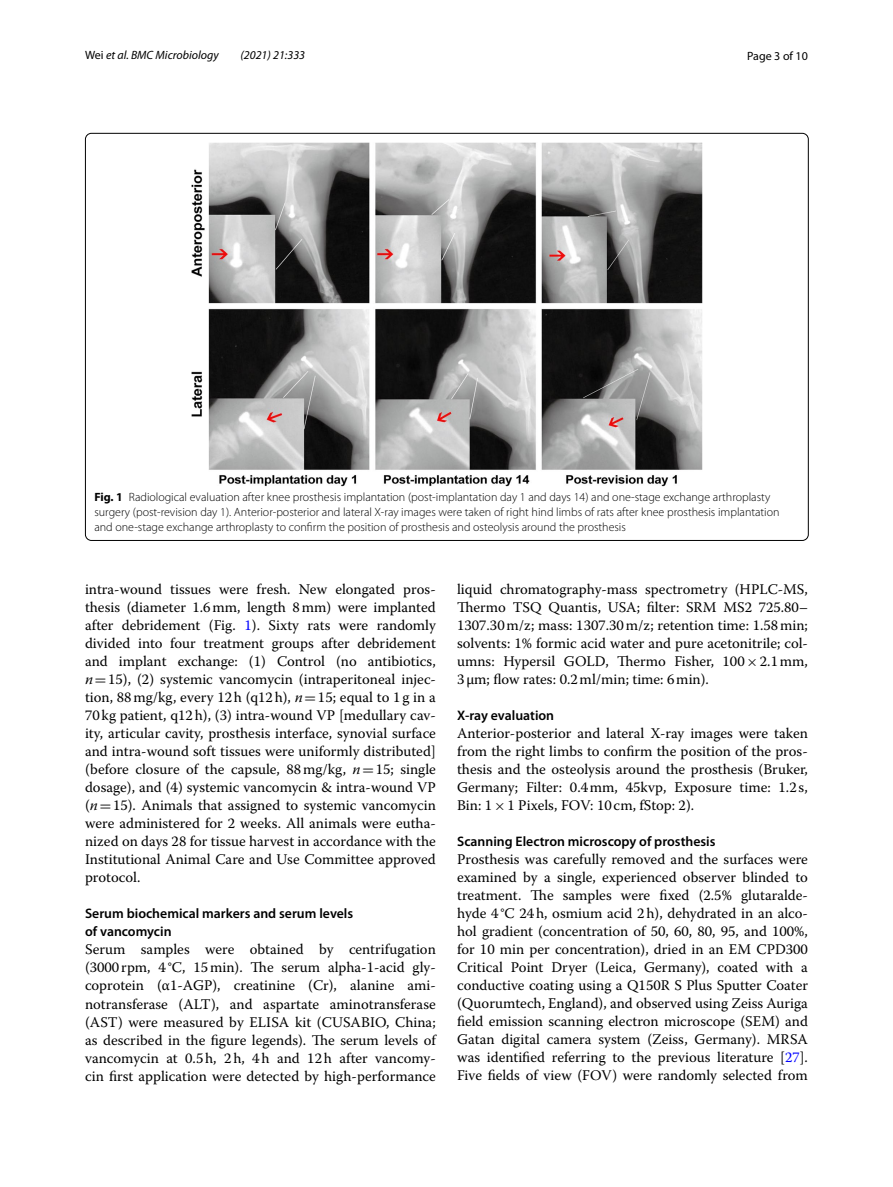
<style>
.page{position:relative;width:893px;height:1187px;background:#fff}
.page>*{position:absolute;margin:0;border:0;box-sizing:border-box;transform-origin:0 0}
.t1{font:14.7px/18px "Warnock Pro";color:#000;text-align:justify}
.t2{font:600 13.8px/18px "Myriad Pro";color:#000}
.t3{font:300 12px/15px "Myriad Pro";color:#000}
.t4{font:italic 12px "Myriad Pro";color:#000}
.t5{font:12px "Myriad Pro";color:#000}
.s1{font-style:normal}
.s2{font-weight:700}
.s3{color:#00f}
.s4{font-style:italic}
.s5{font-family:"MTSY"}
</style>
<div class="page">
<img style="left:192px;top:142px;width:510px;height:344px">
<p class="t4" style="left:85px;top:48px;width:135px"><span class="s1">Wei</span> et al. BMC Microbiology</p>
<p class="t4" style="left:241px;top:48px;width:66px">(2021) 21:333</p>
<p class="t5" style="left:747px;top:48px;width:62px">Page 3 of 10</p>
<p class="t3" style="left:94px;top:490px;width:687px"><span class="s2">Fig. 1</span> Radiological evaluation after knee prosthesis implantation (post-implantation day 1 and days 14) and one-stage exchange arthroplasty surgery (post-revision day 1). Anterior-posterior and lateral X-ray images were taken of right hind limbs of rats after knee prosthesis implantation and one-stage exchange arthroplasty to confirm the position of prosthesis and osteolysis around the prosthesis</p>
<p class="t1" style="left:85px;top:580px;width:352px">intra-wound tissues were fresh. New elongated pros&shy;thesis (diameter 1.6mm, length 8mm) were implanted after debridement (Fig. <span class="s3">1</span>). Sixty rats were randomly divided into four treatment groups after debridement and implant exchange: (1) Control (no antibiotics, <span class="s4">n</span><span class="s5">=</span>15), (2) systemic vancomycin (intraperitoneal injec&shy;tion, 88mg/kg, every 12h (q12h), <span class="s4">n</span><span class="s5">=</span>15; equal to 1g in a 70kg patient, q12h), (3) intra-wound VP [medullary cav&shy;ity, articular cavity, prosthesis interface, synovial surface and intra-wound soft tissues were uniformly distributed] (before closure of the capsule, 88mg/kg, <span class="s4">n</span><span class="s5">=</span>15; single dosage), and (4) systemic vancomycin &amp; intra-wound VP (<span class="s4">n</span><span class="s5">=</span>15). Animals that assigned to systemic vancomycin were administered for 2 weeks. All animals were eutha&shy;nized on days 28 for tissue harvest in accordance with the Institutional Animal Care and Use Committee approved protocol.</p>
<p class="t2" style="left:85px;top:904px;width:270px">Serum biochemical markers and serum levels of vancomycin</p>
<p class="t1" style="left:85px;top:940px;width:352px">Serum samples were obtained by centrifugation (3000rpm, 4°C, 15min). The serum alpha-1-acid gly&shy;coprotein (α1-AGP), creatinine (Cr), alanine ami&shy;notransferase (ALT), and aspartate aminotransferase (AST) were measured by ELISA kit (CUSABIO, China; as described in the figure legends). The serum levels of vancomycin at 0.5h, 2h, 4h and 12h after vancomy&shy;cin first application were detected by high-performance</p>
<p class="t1" style="left:457px;top:580px;width:352px">liquid chromatography-mass spectrometry (HPLC-MS, Thermo TSQ Quantis, USA; filter: SRM MS2 725.80– 1307.30m/z; mass: 1307.30m/z; retention time: 1.58min; solvents: 1% formic acid water and pure acetonitrile; col&shy;umns: Hypersil GOLD, Thermo Fisher, 100<span class="s5">×</span>2.1mm, 3μm; flow rates: 0.2ml/min; time: 6min).</p>
<p class="t2" style="left:457px;top:706px;width:99px">X‑ray evaluation</p>
<p class="t1" style="left:457px;top:724px;width:352px">Anterior-posterior and lateral X-ray images were taken from the right limbs to confirm the position of the pros&shy;thesis and the osteolysis around the prosthesis (Bruker, Germany; Filter: 0.4mm, 45kvp, Exposure time: 1.2s, Bin: 1<span class="s5">×</span>1 Pixels, FOV: 10cm, fStop: 2).</p>
<p class="t2" style="left:457px;top:832px;width:260px">Scanning Electron microscopy of prosthesis</p>
<p class="t1" style="left:457px;top:850px;width:352px">Prosthesis was carefully removed and the surfaces were examined by a single, experienced observer blinded to treatment. The samples were fixed (2.5% glutaralde&shy;hyde 4°C 24h, osmium acid 2h), dehydrated in an alco&shy;hol gradient (concentration of 50, 60, 80, 95, and 100%, for 10 min per concentration), dried in an EM CPD300<br>Critical Point Dryer (Leica, Germany), coated with a conductive coating using a Q150R S Plus Sputter Coater (Quorumtech, England), and observed using Zeiss Auriga field emission scanning electron microscope (SEM) and Gatan digital camera system (Zeiss, Germany). MRSA was identified referring to the previous literature [<span class="s3">27</span>].<br>Five fields of view (FOV) were randomly selected from</p>
</div>
